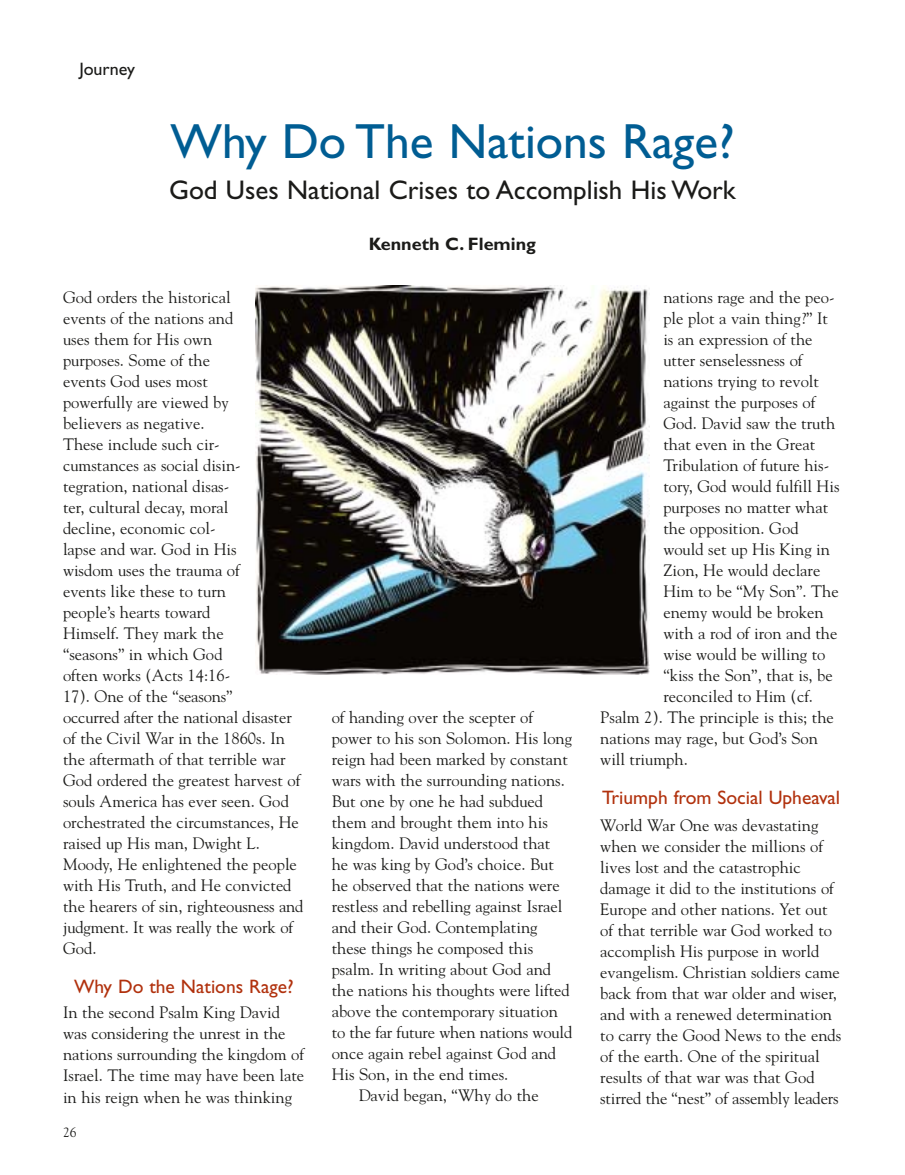
<style>
.page{position:relative;width:905px;height:1175px;background:#fff}
.page>*{position:absolute;margin:0;border:0;box-sizing:border-box;transform-origin:0 0}
.t1{font:49.5px "Gill Sans";color:#005d93}
.t2{font:27px "Gill Sans";color:#1b1b19}
.t3{font:19.5px "Gill Sans";color:#b1310d}
.t4{font:700 18px "Gill Sans";color:#1b1b19}
.t5{font:18px "Gill Sans";color:#1b1b19}
.t6{font:16.5px/21px "Goudy";color:#1b1b19}
.t7{font:13.5px "Goudy";color:#1b1b19}
</style>
<div class="page">
<img style="left:256px;top:285px;width:393px;height:389px">
<p class="t5" style="left:80px;top:63px;width:57px">Journey</p>
<h1 class="t1" style="left:170px;top:124px;width:565px">Why Do The Nations Rage?</h1>
<h2 class="t2" style="left:169px;top:180px;width:568px">God Uses National Crises to Accomplish His Work</h2>
<p class="t4" style="left:369px;top:237px;width:168px">Kenneth C. Fleming</p>
<p class="t6" style="left:63px;top:288px;width:242px">God orders the historical<br>events of the nations and<br>uses them for His own<br>purposes. Some of the<br>events God uses most<br>powerfully are viewed by<br>believers as negative.<br>These include such cir-<br>cumstances as social disin&shy;tegration, national disas-<br>ter, cultural decay, moral<br>decline, economic col-<br>lapse and war. God in His<br>wisdom uses the trauma of<br>events like these to turn<br>people’s hearts toward<br>Himself. They mark the<br>“seasons” in which God<br>often works (Acts 14:16-<br>17). One of the “seasons”<br>occurred after the national disaster of the Civil War in the 1860s. In the aftermath of that terrible war<br>God ordered the greatest harvest of souls America has ever seen. God orchestrated the circumstances, He raised up His man, Dwight L.<br>Moody, He enlightened the people with His Truth, and He convicted the hearers of sin, righteousness and judgment. It was really the work of<br>God.</p>
<p class="t3" style="left:74px;top:979px;width:221px">Why Do the Nations Rage?</p>
<p class="t6" style="left:63px;top:1003px;width:243px">In the second Psalm King David was considering the unrest in the nations surrounding the kingdom of<br>Israel. The time may have been late in his reign when he was thinking</p>
<p class="t7" style="left:63px;top:1126px;width:15px">26</p>
<p class="t6" style="left:331px;top:708px;width:203px">of handing over the scepter of</p>
<p class="t6" style="left:331px;top:729px;width:242px">power to his son Solomon. His long</p>
<p class="t6" style="left:331px;top:750px;width:238px">reign had been marked by constant</p>
<p class="t6" style="left:331px;top:771px;width:235px">wars with the surrounding nations.</p>
<p class="t6" style="left:331px;top:792px;width:213px">But one by one he had subdued</p>
<p class="t6" style="left:331px;top:813px;width:218px">them and brought them into his</p>
<p class="t6" style="left:331px;top:834px;width:220px">kingdom. David understood that</p>
<p class="t6" style="left:331px;top:855px;width:224px">he was king by God’s choice. But</p>
<p class="t6" style="left:331px;top:876px;width:229px">he observed that the nations were</p>
<p class="t6" style="left:331px;top:897px;width:232px">restless and rebelling against Israel</p>
<p class="t6" style="left:331px;top:918px;width:207px">and their God. Contemplating</p>
<p class="t6" style="left:331px;top:939px;width:203px">these things he composed this</p>
<p class="t6" style="left:331px;top:960px;width:221px">psalm. In writing about God and</p>
<p class="t6" style="left:331px;top:981px;width:240px">the nations his thoughts were lifted</p>
<p class="t6" style="left:331px;top:1002px;width:228px">above the contemporary situation</p>
<p class="t6" style="left:331px;top:1023px;width:242px">to the far future when nations would</p>
<p class="t6" style="left:331px;top:1044px;width:226px">once again rebel against God and</p>
<p class="t6" style="left:331px;top:1065px;width:178px">His Son, in the end times.</p>
<p class="t6" style="left:359px;top:1086px;width:181px">David began, “Why do the</p>
<p class="t6" style="left:663px;top:288px;width:173px">nations rage and the peo-</p>
<p class="t6" style="left:663px;top:309px;width:166px">ple plot a vain thing?” It</p>
<p class="t6" style="left:663px;top:330px;width:151px">is an expression of the</p>
<p class="t6" style="left:663px;top:351px;width:141px">utter senselessness of</p>
<p class="t6" style="left:663px;top:372px;width:157px">nations trying to revolt</p>
<p class="t6" style="left:663px;top:393px;width:153px">against the purposes of</p>
<p class="t6" style="left:663px;top:414px;width:173px">God. David saw the truth</p>
<p class="t6" style="left:663px;top:435px;width:153px">that even in the Great</p>
<p class="t6" style="left:663px;top:456px;width:167px">Tribulation of future his-</p>
<p class="t6" style="left:663px;top:477px;width:178px">tory, God would fulfill His</p>
<p class="t6" style="left:663px;top:498px;width:166px">purposes no matter what</p>
<p class="t6" style="left:663px;top:519px;width:137px">the opposition. God</p>
<p class="t6" style="left:663px;top:540px;width:168px">would set up His King in</p>
<p class="t6" style="left:663px;top:561px;width:159px">Zion, He would declare</p>
<p class="t6" style="left:663px;top:582px;width:177px">Him to be “My Son”. The</p>
<p class="t6" style="left:663px;top:603px;width:162px">enemy would be broken</p>
<p class="t6" style="left:663px;top:624px;width:176px">with a rod of iron and the</p>
<p class="t6" style="left:663px;top:645px;width:164px">wise would be willing to</p>
<p class="t6" style="left:663px;top:666px;width:171px">“kiss the Son”, that is, be</p>
<p class="t6" style="left:663px;top:687px;width:151px">reconciled to Him (cf.</p>
<p class="t6" style="left:600px;top:708px;width:235px">Psalm 2). The principle is this; the</p>
<p class="t6" style="left:600px;top:729px;width:219px">nations may rage, but God’s Son</p>
<p class="t6" style="left:600px;top:750px;width:89px">will triumph.</p>
<p class="t3" style="left:602px;top:790px;width:239px">Triumph from Social Upheaval</p>
<p class="t6" style="left:600px;top:816px;width:242px">World War One was devastating when we consider the millions of lives lost and the catastrophic damage it did to the institutions of Europe and other nations. Yet out of that terrible war God worked to accomplish His purpose in world evangelism. Christian soldiers came back from that war older and wiser, and with a renewed determination to carry the Good News to the ends of the earth. One of the spiritual results of that war was that God stirred the “nest” of assembly leaders</p>
</div>
